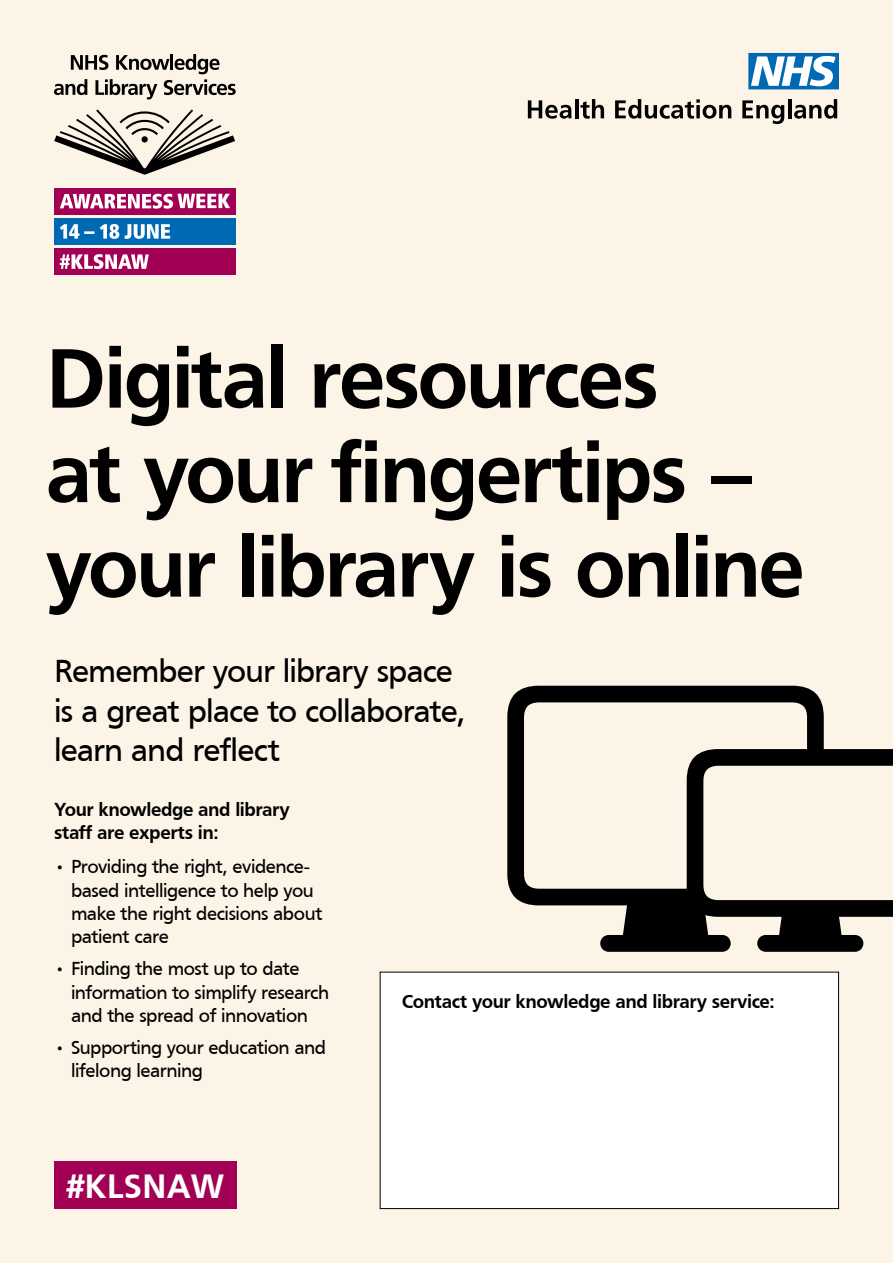
<style>
.page{position:relative;width:893px;height:1263px;background:#fcf4e6}
.page>*{position:absolute;margin:0;border:0;box-sizing:border-box;transform-origin:0 0}
.t1{font:700 87.45px/94.5px "Frutiger";letter-spacing:-.035em;color:#000}
.t2{font:700 34.95px "Frutiger";letter-spacing:-.005em;color:#fff}
.t3{font:33px/39.6px "Frutiger";letter-spacing:-.03em;color:#000}
.t4{font:19.5px/23.4px "Frutiger";letter-spacing:-.025em;color:#000}
.t5{font:700 19.5px/23.4px "Frutiger";letter-spacing:-.02em;color:#000}
</style>
<div class="page">
<svg style="left:507px;top:686px;width:386px;height:266px"></svg>
<svg style="left:748px;top:53px;width:91px;height:36px;background:#77afd6"></svg>
<svg style="left:528px;top:100px;width:44px;height:19px"></svg>
<hr style="left:575px;top:99px;width:3px;height:19px;background:#000">
<svg style="left:580px;top:99px;width:24px;height:20px"></svg>
<svg style="left:615px;top:99px;width:116px;height:20px"></svg>
<svg style="left:742px;top:100px;width:42px;height:24px"></svg>
<hr style="left:788px;top:99px;width:3px;height:19px;background:#000">
<svg style="left:794px;top:99px;width:43px;height:20px"></svg>
<div style="left:54px;top:1162px;width:182px;height:47px;background:#a10054"></div>
<div style="left:380px;top:972px;width:459px;height:236px;background:#fff"></div>
<div style="left:380px;top:972px;width:459px;height:237px;border:1px solid #000"></div>
<svg style="left:54px;top:109px;width:181px;height:66px"></svg>
<div style="left:142px;top:136px;width:6px;height:7px;background:#000;border-radius:50%"></div>
<svg style="left:54px;top:54px;width:182px;height:45px"></svg>
<div style="left:54px;top:188px;width:182px;height:26px;background:#a10054"></div>
<div style="left:54px;top:218px;width:182px;height:27px;background:#0069b3"></div>
<div style="left:54px;top:248px;width:182px;height:27px;background:#a10054"></div>
<svg style="left:60px;top:194px;width:170px;height:15px"></svg>
<svg style="left:60px;top:254px;width:89px;height:15px"></svg>
<svg style="left:60px;top:224px;width:110px;height:15px"></svg>
<h1 class="t1" style="left:45px;top:330px;width:761px">Digital resources<br>at your fingertips – your library is online</h1>
<h3 class="t3" style="left:54px;top:651px;width:413px">Remember your library space is a great place to collaborate, learn and reflect</h3>
<p class="t5" style="left:54px;top:797px;width:238px">Your knowledge and library staff are experts in:</p>
<p class="t4" style="left:71px;top:855px;width:253px;text-indent:-17px">• Providing the right, evidence&shy;based intelligence to help you make the right decisions about patient care</p>
<p class="t4" style="left:71px;top:957px;width:260px;text-indent:-17px">• Finding the most up to date information to simplify research and the spread of innovation</p>
<p class="t4" style="left:71px;top:1035px;width:257px;text-indent:-17px">• Supporting your education and lifelong learning</p>
<h2 class="t2" style="left:66px;top:1166px;width:160px">#KLSNAW</h2>
<p class="t5" style="left:402px;top:989px;width:374px">Contact your knowledge and library service:</p>
</div>
